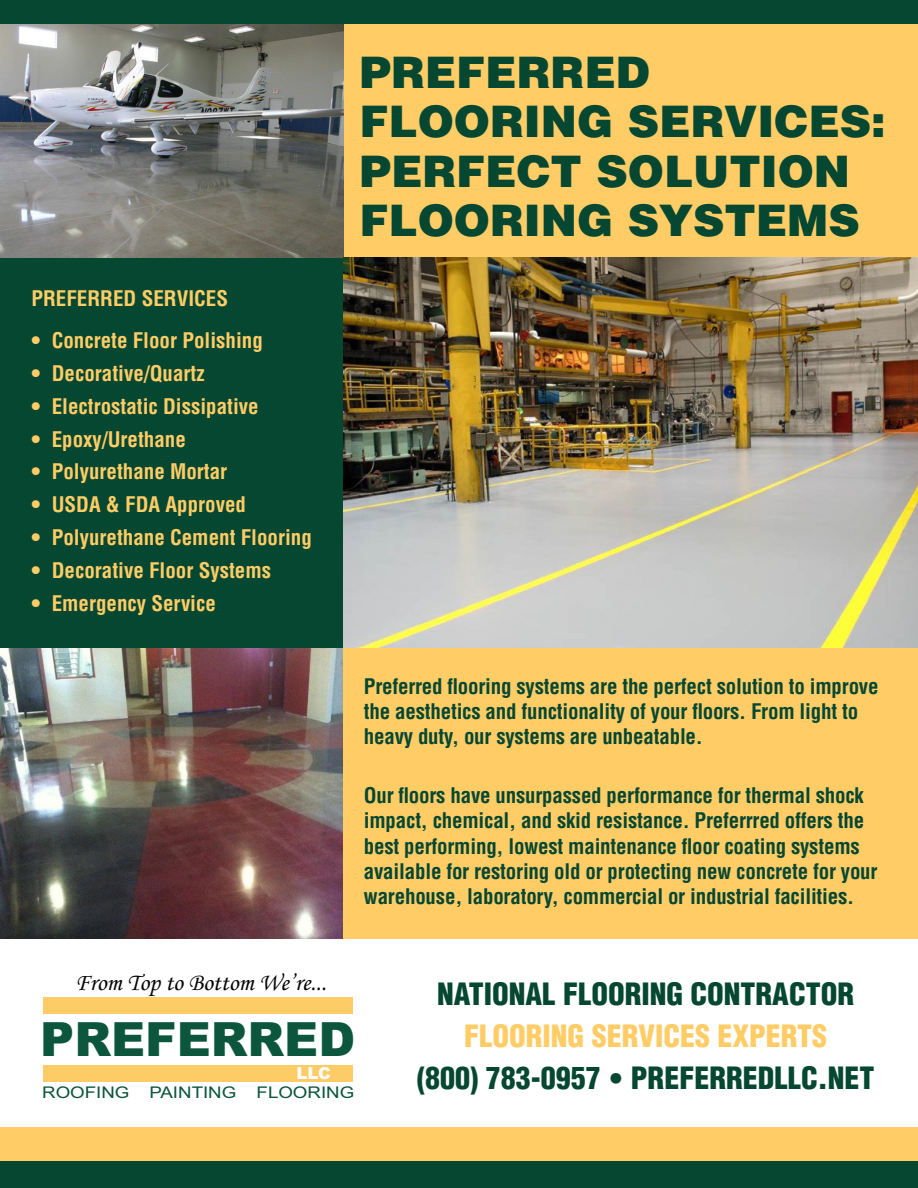
<style>
.page{position:relative;width:918px;height:1188px;background:#fff}
.page>*{position:absolute;margin:0;border:0;box-sizing:border-box;transform-origin:0 0}
.t1{font:900 47.25px "Arial";color:#0b563c}
.Bullet_Title{font:900 43.5px/49.5px "Helvetica";color:#054731}
.t2{font:900 condensed 30px "Helvetica";color:#054731}
.t3{font:900 condensed 30px "Helvetica";color:#fc6}
.t4{font:24.45px "Monotype Corsiva";color:#040503}
.Bullets{font:700 condensed 21px/25.2px "Helvetica";letter-spacing:-.01em;color:#054731}
.Bullets-2{font:700 condensed 21px "Helvetica";color:#fc6}
.t5{font:900 16.35px "Arial";color:#fff}
.t6{font:16.05px "Arial";color:#0b563c;scale:1.16 1}
.s1{font-family:"Helvetica Neue";font-weight:300;font-stretch:normal}
</style>
<div class="page">
<div style="left:0;top:245px;width:360px;height:415px;background:#054731"></div>
<div style="left:44px;top:997px;width:309px;height:17px;background:#fecc66"></div>
<div style="left:44px;top:1065px;width:309px;height:16px;background:#fecc66"></div>
<div style="left:343px;top:0;width:575px;height:257px;background:#fc6"></div>
<img style="left:0;top:24px;width:343px;height:233px">
<div style="left:0;top:1128px;width:918px;height:60px;background:#fc6"></div>
<div style="left:0;top:1161px;width:918px;height:27px;background:#054731"></div>
<div style="left:0;top:0;width:918px;height:24px;background:#054731"></div>
<img style="left:343px;top:257px;width:575px;height:391px">
<img style="left:0;top:648px;width:343px;height:291px">
<div style="left:343px;top:648px;width:575px;height:291px;background:#fc6"></div>
<p class="Bullets-2" style="left:31px;top:285px;width:198px">PREFERRED SERVICES</p>
<p class="Bullets-2" style="left:31px;top:327px;width:233px">• Concrete Floor Polishing</p>
<p class="Bullets-2" style="left:31px;top:360px;width:175px">• Decorative/Quartz</p>
<p class="Bullets-2" style="left:31px;top:393px;width:229px">• Electrostatic Dissipative</p>
<p class="Bullets-2" style="left:31px;top:426px;width:156px">• Epoxy/Urethane</p>
<p class="Bullets-2" style="left:31px;top:459px;width:197px">• Polyurethane Mortar</p>
<p class="Bullets-2" style="left:31px;top:491px;width:216px">• USDA &amp; FDA Approved</p>
<p class="Bullets-2" style="left:31px;top:524px;width:282px">• Polyurethane Cement Flooring</p>
<p class="Bullets-2" style="left:31px;top:557px;width:241px">• Decorative Floor Systems</p>
<p class="Bullets-2" style="left:31px;top:590px;width:186px">• Emergency Service</p>
<p class="Bullet_Title" style="left:360px;top:46px;width:527px">PREFERRED<br>FLOORING SERVICES:</p>
<p class="Bullet_Title" style="left:360px;top:145px;width:502px">PERFECT SOLUTION<br>FLOORING SYSTEMS</p>
<p class="Bullets" style="left:364px;top:673px;width:516px">Preferred flooring systems are the perfect solution to improve the aesthetics and functionality of your floors. From light to heavy duty, our systems are unbeatable.</p>
<p class="Bullets" style="left:364px;top:783px;width:515px">Our floors have unsurpassed performance for thermal shock impact, chemical, and skid resistance. Preferrred offers the best performing, lowest maintenance floor coating systems available for restoring old or protecting new concrete for your warehouse, laboratory, commercial or industrial facilities.</p>
<p class="t4" style="left:75px;top:968px;width:253px">From Top to Bottom We’re...</p>
<p class="t1" style="left:40px;top:1005px;width:316px">PREFERRED</p>
<p class="t6" style="left:42px;top:1081px;width:169px">ROOFING PAINTING</p>
<p class="t6" style="left:257px;top:1081px;width:86px">FLOORING</p>
<p class="t5" style="left:297px;top:1062px;width:36px">LLC</p>
<p class="t2" style="left:437px;top:975px;width:418px">NATIONAL FLOORING CONTRACTOR</p>
<p class="t3" style="left:464px;top:1017px;width:364px">FLOORING SERVICES EXPERTS</p>
<p class="t2" style="left:417px;top:1059px;width:459px">(800) 783-0957 <span class="s1">•</span> PREFERREDLLC.NET</p>
</div>
